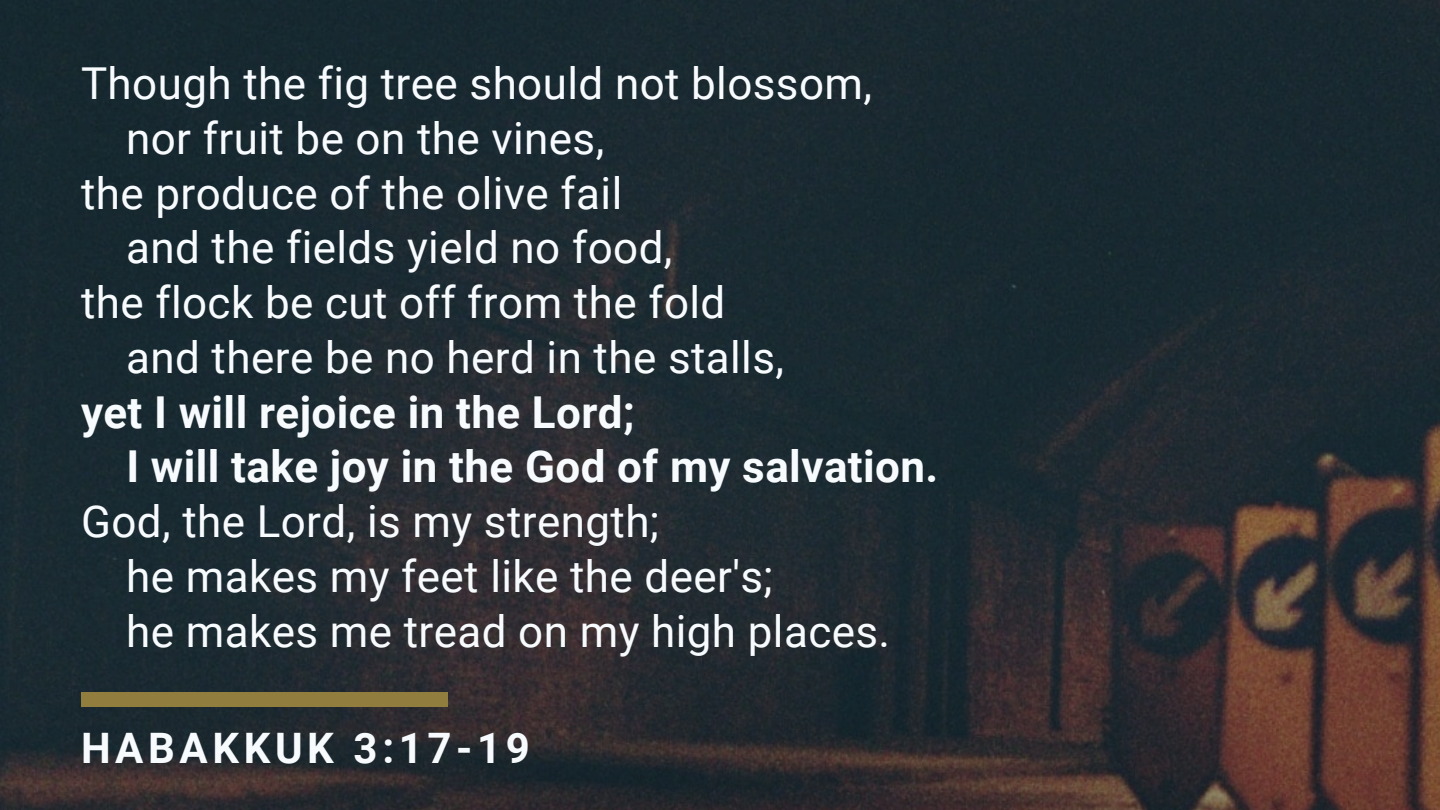
<style>
.page{position:relative;width:1440px;height:810px;background:#fff}
.page>*{position:absolute;margin:0;border:0;box-sizing:border-box;transform-origin:0 0}
.t1{font:44px "Roboto";letter-spacing:.01em;color:#f8fbfd}
.t2{font:700 44px "Roboto";letter-spacing:.01em;color:#f8fbfd}
.t3{font:700 42px "Roboto";letter-spacing:.11em;color:#f8fbfd}
</style>
<div class="page">
<img style="left:0;top:0;width:1440px;height:810px">
<div style="left:81px;top:693px;width:367px;height:14px;background:#917e3e"></div>
<p class="t1" style="left:81px;top:58px;width:793px">Though the fig tree should not blossom,</p>
<p class="t1" style="left:126px;top:113px;width:480px">nor fruit be on the vines,</p>
<p class="t1" style="left:81px;top:168px;width:543px">the produce of the olive fail</p>
<p class="t1" style="left:126px;top:223px;width:548px">and the fields yield no food,</p>
<p class="t1" style="left:81px;top:277px;width:646px">the flock be cut off from the fold</p>
<p class="t1" style="left:126px;top:332px;width:659px">and there be no herd in the stalls,</p>
<p class="t2" style="left:81px;top:387px;width:555px">yet I will rejoice in the Lord;</p>
<p class="t2" style="left:126px;top:442px;width:813px">I will take joy in the God of my salvation.</p>
<p class="t1" style="left:81px;top:496px;width:580px">God, the Lord, is my strength;</p>
<p class="t1" style="left:126px;top:551px;width:648px">he makes my feet like the deer's;</p>
<p class="t1" style="left:126px;top:606px;width:765px">he makes me tread on my high places.</p>
<h1 class="t3" style="left:81px;top:724px;width:450px">HABAKKUK 3:17-19</h1>
</div>
